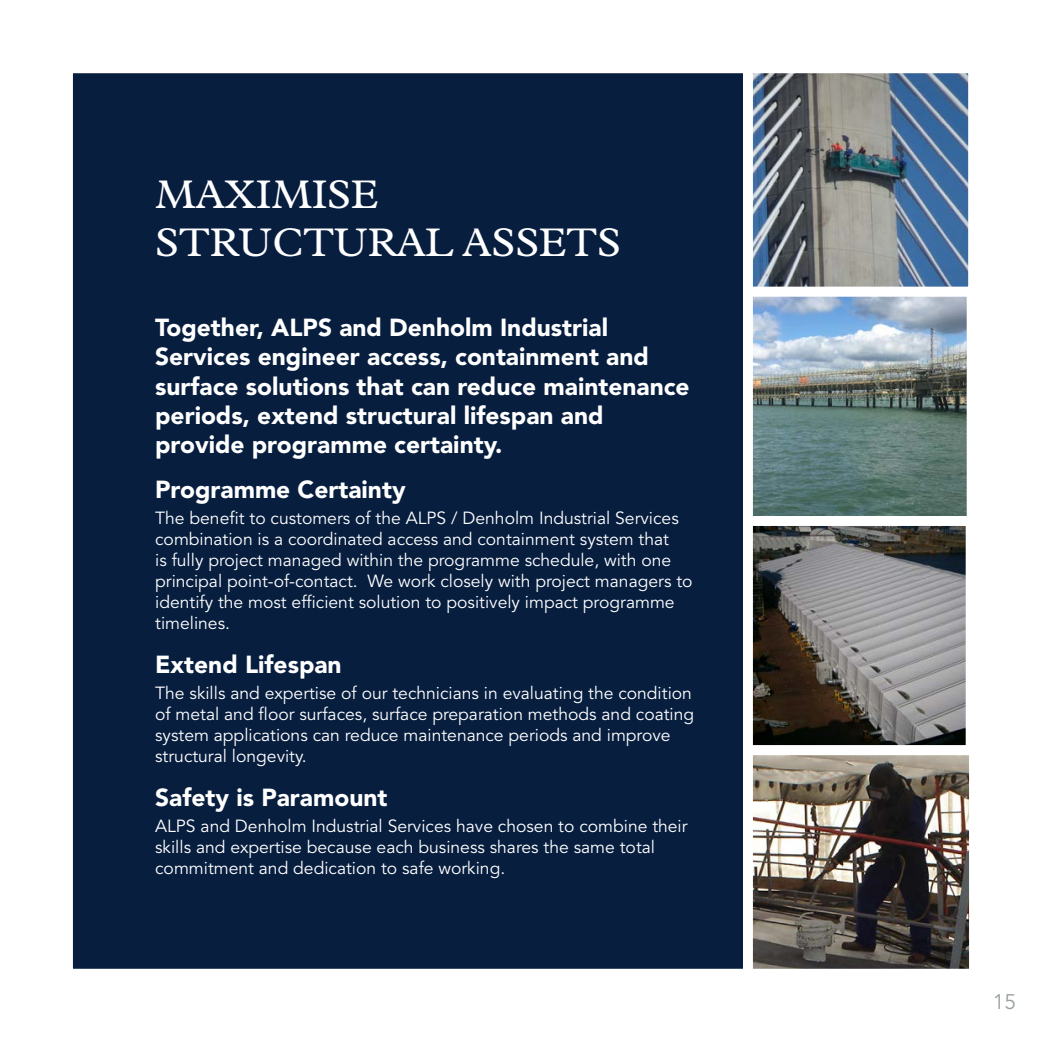
<style>
.page{position:relative;width:1042px;height:1042px;background:#fff}
.page>*{position:absolute;margin:0;border:0;box-sizing:border-box;transform-origin:0 0}
.t1{font:40.25px/48.3px "Plantin";color:#fff}
.t2{font:900 24.5px/29.4px "Avenir";color:#fff}
.t3{font:21px "Avenir";color:#9ba1a3}
.t4{font:17.5px/21px "Avenir";color:#fff}
</style>
<div class="page">
<hr style="left:0;top:89px;width:1px;height:115px;background:#0084a7">
<img style="left:753px;top:74px;width:214px;height:212px">
<div style="left:738px;top:63px;width:240px;height:234px;border:10px solid #fff"></div>
<img style="left:753px;top:298px;width:212px;height:446px">
<div style="left:739px;top:287px;width:237px;height:239px;border:10px solid #fff"></div>
<div style="left:739px;top:516px;width:236px;height:239px;border:10px solid #fff"></div>
<img style="left:753px;top:756px;width:215px;height:211px">
<div style="left:739px;top:745px;width:240px;height:233px;border:10px solid #fff"></div>
<div style="left:63px;top:63px;width:690px;height:915px;background:#071e3f;border:10px solid #fff"></div>
<h1 class="t1" style="left:155px;top:170px;width:467px">MAXIMISE<br>STRUCTURAL ASSETS</h1>
<h2 class="t2" style="left:155px;top:312px;width:536px">Together, ALPS and Denholm Industrial Services engineer access, containment and surface solutions that can reduce maintenance periods, extend structural lifespan and provide programme certainty.</h2>
<h2 class="t2" style="left:155px;top:474px;width:252px">Programme Certainty</h2>
<p class="t4" style="left:155px;top:508px;width:539px">The benefit to customers of the ALPS / Denholm Industrial Services combination is a coordinated access and containment system that<br>is fully project managed within the programme schedule, with one principal point-of-contact. We work closely with project managers to identify the most efficient solution to positively impact programme timelines.</p>
<h2 class="t2" style="left:155px;top:649px;width:188px">Extend Lifespan</h2>
<p class="t4" style="left:155px;top:683px;width:540px">The skills and expertise of our technicians in evaluating the condition of metal and floor surfaces, surface preparation methods and coating system applications can reduce maintenance periods and improve structural longevity.</p>
<h2 class="t2" style="left:155px;top:783px;width:234px">Safety is Paramount</h2>
<p class="t4" style="left:155px;top:816px;width:534px">ALPS and Denholm Industrial Services have chosen to combine their skills and expertise because each business shares the same total commitment and dedication to safe working.</p>
<p class="t3" style="left:992px;top:990px;width:25px">15</p>
</div>
